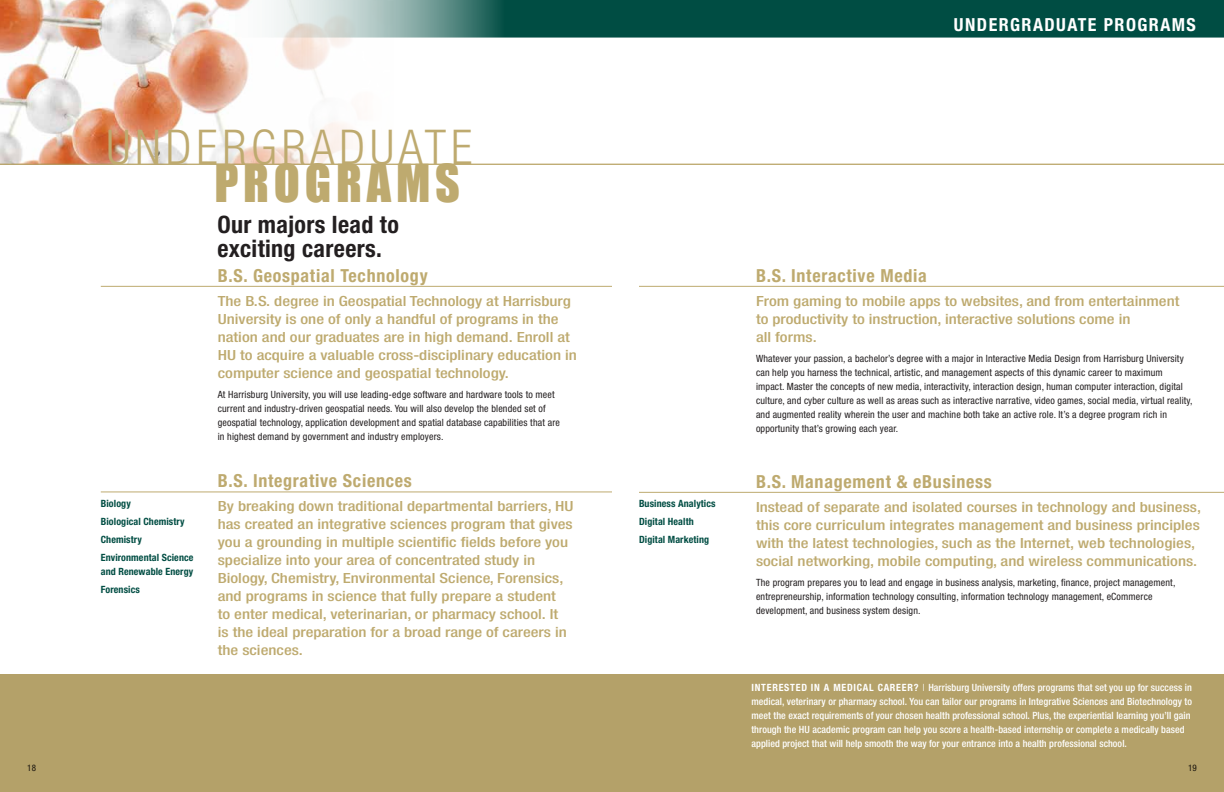
<style>
.page{position:relative;width:1224px;height:792px;background:#fff}
.page>*{position:absolute;margin:0;border:0;box-sizing:border-box;transform-origin:0 0}
.t1{font:300 condensed 48px "Helvetica Neue LT Std";letter-spacing:.1em;color:#beaa6f}
.t2{font:48px "Impact";letter-spacing:.1em;color:#beaa6f}
.t3{font:700 condensed 24px/24px "Helvetica Neue LT Std";letter-spacing:.015em;color:#231f20}
.t4{font:700 condensed 18px "Helvetica Neue LT Std";letter-spacing:.04em;color:#beaa6f}
.t5{font:700 condensed 18px "Helvetica Neue LT Std";letter-spacing:.08em;color:#fff}
.t6{font:500 condensed 14px/18px "Helvetica Neue LT Std";color:#beaa6f;scale:1.2 1}
.t7{font:condensed 10px/14px "Helvetica Neue LT Std";letter-spacing:.015em;color:#231f20}
.t8{font:500 condensed 10px/14px "Helvetica Neue LT Std";letter-spacing:.005em;color:#fff}
.t9{font:700 condensed 10px/18px "Helvetica Neue LT Std";letter-spacing:.01em;color:#004d43}
.t10{font:condensed 9px "Helvetica Neue LT Std";color:#231f20}
.s1{font-weight:700}
.s2{font-weight:300}
</style>
<div class="page">
<hr style="left:101px;top:286px;width:511px;height:1px;background:#beaa6f">
<hr style="left:101px;top:491px;width:511px;height:1px;background:#beaa6f">
<hr style="left:639px;top:286px;width:585px;height:1px;background:#beaa6f">
<hr style="left:639px;top:492px;width:585px;height:1px;background:#beaa6f">
<div style="left:217px;top:0;width:1007px;height:38px;background:#004d43"></div>
<img style="left:0;top:0;width:406px;height:164px">
<div style="left:0;top:674px;width:1224px;height:118px;background:#b4a169"></div>
<hr style="left:0;top:164px;width:1224px;height:1px;background:#beaa6f">
<h1 class="t1" style="left:106px;top:119px;width:367px">UNDERGRADUATE</h1>
<h1 class="t2" style="left:214px;top:146px;width:247px">PROGRAMS</h1>
<p class="t9" style="left:101px;top:494px;width:94px">Biology<br>Biological Chemistry<br>Chemistry<br>Environmental Science</p>
<p class="t9" style="left:101px;top:562px;width:94px">and Renewable Energy<br>Forensics</p>
<h2 class="t3" style="left:217px;top:212px;width:183px">Our majors lead to exciting careers.</h2>
<h3 class="t4" style="left:218px;top:265px;width:211px">B.S. Geospatial Technology</h3>
<p class="t6" style="left:218px;top:292px;width:301px">The B.S. degree in Geospatial Technology at Harrisburg University is one of only a handful of programs in the nation and our graduates are in high demand. Enroll at HU to acquire a valuable cross-disciplinary education in computer science and geospatial technology.</p>
<p class="t7" style="left:218px;top:387px;width:344px">At Harrisburg University, you will use leading-edge software and hardware tools to meet current and industry-driven geospatial needs. You will also develop the blended set of geospatial technology, application development and spatial database capabilities that are in highest demand by government and industry employers.</p>
<h3 class="t4" style="left:218px;top:470px;width:196px">B.S. Integrative Sciences</h3>
<p class="t6" style="left:218px;top:497px;width:298px">By breaking down traditional departmental barriers, HU has created an integrative sciences program that gives you a grounding in multiple scientific fields before you specialize into your area of concentrated study in Biology, Chemistry, Environmental Science, Forensics, and programs in science that fully prepare a student<br>to enter medical, veterinarian, or pharmacy school. It<br>is the ideal preparation for a broad range of careers in the sciences.</p>
<h3 class="t5" style="left:954px;top:13px;width:243px">UNDERGRADUATE PROGRAMS</h3>
<p class="t9" style="left:639px;top:494px;width:78px">Business Analytics<br>Digital Health<br>Digital Marketing</p>
<h3 class="t4" style="left:756px;top:265px;width:172px">B.S. Interactive Media</h3>
<h3 class="t6" style="left:756px;top:292px;width:354px">From gaming to mobile apps to websites, and from entertainment to productivity to instruction, interactive solutions come in<br>all forms.</h3>
<p class="t7" style="left:756px;top:351px;width:438px">Whatever your passion, a bachelor’s degree with a major in Interactive Media Design from Harrisburg University can help you harness the technical, artistic, and management aspects of this dynamic career to maximum impact. Master the concepts of new media, interactivity, interaction design, human computer interaction, digital culture, and cyber culture as well as areas such as interactive narrative, video games, social media, virtual reality, and augmented reality wherein the user and machine both take an active role. It’s a degree program rich in opportunity that’s growing each year.</p>
<h3 class="t4" style="left:756px;top:471px;width:237px">B.S. Management &amp; eBusiness</h3>
<p class="t6" style="left:756px;top:498px;width:372px">Instead of separate and isolated courses in technology and business, this core curriculum integrates management and business principles with the latest technologies, such as the Internet, web technologies, social networking, mobile computing, and wireless communications.</p>
<p class="t7" style="left:756px;top:575px;width:421px">The program prepares you to lead and engage in business analysis, marketing, finance, project management, entrepreneurship, information technology consulting, information technology management, eCommerce development, and business system design.</p>
<p class="t8" style="left:751px;top:680px;width:442px"><span class="s1">INTERESTED IN A MEDICAL CAREER?</span> <span class="s2">I</span> Harrisburg University offers programs that set you up for success in medical, veterinary or pharmacy school. You can tailor our programs in Integrative Sciences and Biotechnology to meet the exact requirements of your chosen health professional school. Plus, the experiential learning you’ll gain through the HU academic program can help you score a health-based internship or complete a medically based applied project that will help smooth the way for your entrance into a health professional school.</p>
<p class="t10" style="left:27px;top:763px;width:10px">18</p>
<p class="t10" style="left:1188px;top:763px;width:10px">19</p>
</div>
